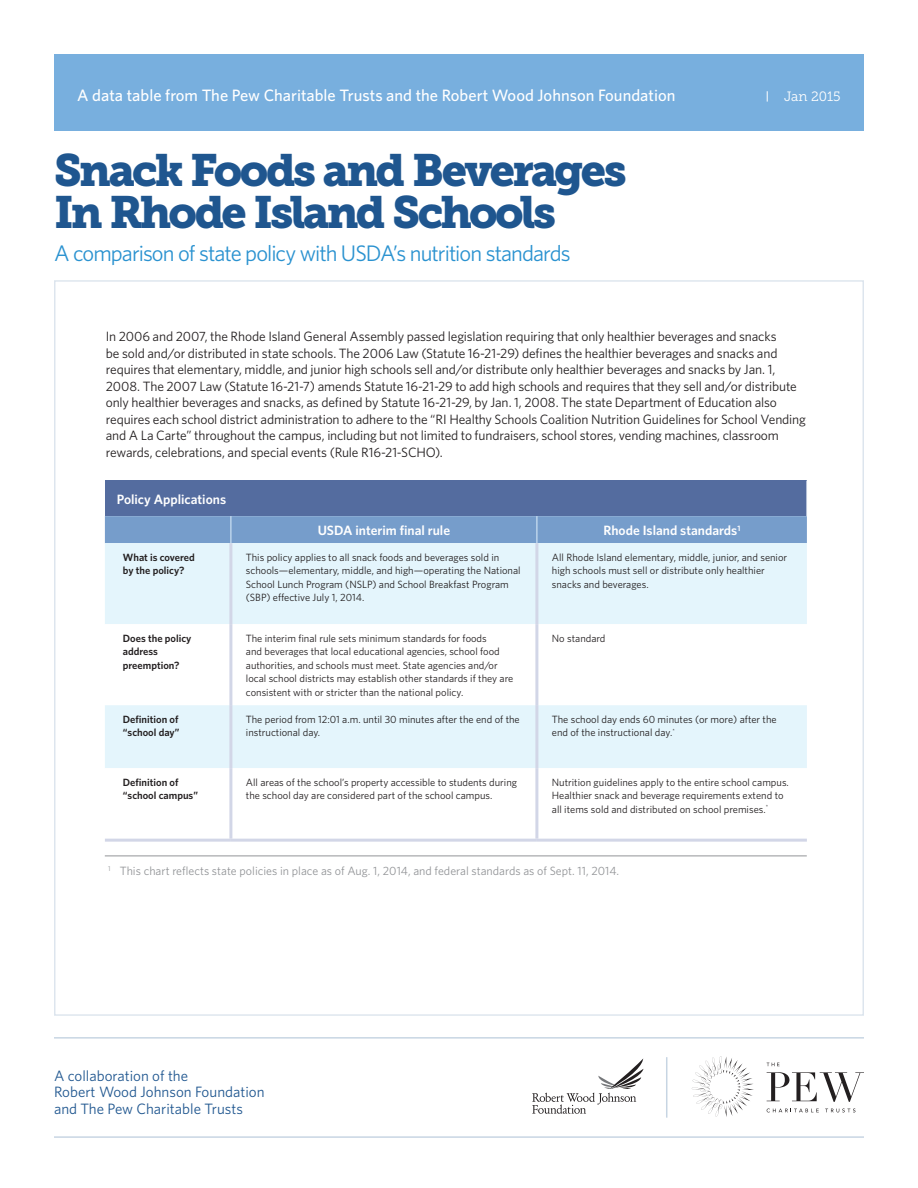
<style>
.page{position:relative;width:918px;height:1188px;background:#fff}
.page>*{position:absolute;margin:0;border:0;box-sizing:border-box;transform-origin:0 0}
.t1{font:45px/42px "Museo Slab 900";letter-spacing:-.06em;color:#1f568f}
.t2{font:22.5px "Whitney";letter-spacing:-.04em;color:#2a92d0}
.t3{font:500 16.5px "Whitney";color:#fff}
.t4{font:15px/16.5px "Whitney";color:#1f568f}
.t5{font:13.5px/16.5px "Whitney";letter-spacing:-.01em;color:#231f20}
.t6{font:600 13.5px "Whitney";color:#fff}
.t7{font:13.5px "Museo Slab 300";color:#fff}
.t8{font:12px "Whitney";color:#939598}
.t9{font:10.5px/13.5px "Whitney";color:#231f20}
.t10{font:600 10.5px/13.5px "Whitney";color:#231f20}
</style>
<div class="page">
<div style="left:54px;top:54px;width:810px;height:77px;background:#78afde"></div>
<svg style="left:767px;top:1072px;width:97px;height:30px"></svg>
<svg style="left:767px;top:1109px;width:52px;height:3px"></svg>
<svg style="left:825px;top:1109px;width:30px;height:3px"></svg>
<svg style="left:767px;top:1063px;width:13px;height:3px"></svg>
<svg style="left:692px;top:1056px;width:62px;height:61px"></svg>
<hr style="left:54px;top:1037px;width:810px;height:2px;background:#1f568f">
<hr style="left:54px;top:1136px;width:810px;height:2px;background:#1f568f">
<hr style="left:666px;top:1057px;width:1px;height:61px;background:#1f568f">
<div style="left:105px;top:481px;width:702px;height:35px;background:#546c9f"></div>
<div style="left:105px;top:543px;width:702px;height:81px;background:#e4f5fc"></div>
<svg style="left:105px;top:624px;width:702px;height:215px"></svg>
<hr style="left:229px;top:543px;width:3px;height:81px;background:#d2d6e7">
<hr style="left:229px;top:624px;width:3px;height:81px;background:#d2d6e7">
<hr style="left:229px;top:705px;width:3px;height:63px;background:#d2d6e7">
<hr style="left:229px;top:768px;width:3px;height:71px;background:#d2d6e7">
<hr style="left:535px;top:543px;width:3px;height:81px;background:#d2d6e7">
<hr style="left:535px;top:624px;width:3px;height:81px;background:#d2d6e7">
<hr style="left:535px;top:705px;width:3px;height:63px;background:#d2d6e7">
<hr style="left:535px;top:768px;width:3px;height:71px;background:#d2d6e7">
<div style="left:105px;top:516px;width:702px;height:27px;background:#769dcb"></div>
<hr style="left:807px;top:481px;width:1px;height:35px;background:#f8fcfe">
<hr style="left:105px;top:839px;width:126px;height:3px;background:#d2d6e7">
<hr style="left:231px;top:839px;width:306px;height:3px;background:#d2d6e7">
<hr style="left:537px;top:839px;width:270px;height:3px;background:#d2d6e7">
<svg style="left:532px;top:1059px;width:111px;height:55px"></svg>
<hr style="left:105px;top:856px;width:702px;height:1px;background:#939598">
<h3 class="t3" style="left:77px;top:84px;width:600px">A data table from The Pew Charitable Trusts and the Robert Wood Johnson Foundation</h3>
<p class="t7" style="left:784px;top:89px;width:58px">Jan 2015</p>
<h1 class="t1" style="left:54px;top:149px;width:574px">Snack Foods and Beverages<br>In Rhode Island Schools</h1>
<h2 class="t2" style="left:54px;top:238px;width:518px">A comparison of state policy with USDA’s nutrition standards</h2>
<p class="t5" style="left:106px;top:328px;width:702px">In 2006 and 2007, the Rhode Island General Assembly passed legislation requiring that only healthier beverages and snacks<br>be sold and/or distributed in state schools. The 2006 Law (Statute 16-21-29) defines the healthier beverages and snacks and requires that elementary, middle, and junior high schools sell and/or distribute only healthier beverages and snacks by Jan. 1, 2008. The 2007 Law (Statute 16-21-7) amends Statute 16-21-29 to add high schools and requires that they sell and/or distribute only healthier beverages and snacks, as defined by Statute 16-21-29, by Jan. 1, 2008. The state Department of Education also requires each school district administration to adhere to the “RI Healthy Schools Coalition Nutrition Guidelines for School Vending and A La Carte” throughout the campus, including but not limited to fundraisers, school stores, vending machines, classroom rewards, celebrations, and special events (Rule R16-21-SCHO).</p>
<p class="t6" style="left:117px;top:490px;width:111px">Policy Applications</p>
<p class="t6" style="left:318px;top:521px;width:134px">USDA interim final rule</p>
<p class="t6" style="left:603px;top:521px;width:138px">Rhode Island standards<sup>1</sup></p>
<p class="t10" style="left:123px;top:550px;width:74px">What is covered by the policy?</p>
<p class="t9" style="left:246px;top:550px;width:276px">This policy applies to all snack foods and beverages sold in schools—elementary, middle, and high—operating the National School Lunch Program (NSLP) and School Breakfast Program (SBP) effective July 1, 2014.</p>
<p class="t9" style="left:552px;top:550px;width:237px">All Rhode Island elementary, middle, junior, and senior high schools must sell or distribute only healthier snacks and beverages.</p>
<p class="t10" style="left:123px;top:631px;width:70px">Does the policy address preemption?</p>
<p class="t9" style="left:246px;top:631px;width:269px">The interim final rule sets minimum standards for foods<br>and beverages that local educational agencies, school food authorities, and schools must meet. State agencies and/or local school districts may establish other standards if they are consistent with or stricter than the national policy.</p>
<p class="t9" style="left:552px;top:631px;width:55px">No standard</p>
<p class="t10" style="left:123px;top:712px;width:58px">Definition of “school day”</p>
<p class="t9" style="left:246px;top:712px;width:275px">The period from 12:01 a.m. until 30 minutes after the end of the instructional day.</p>
<p class="t9" style="left:552px;top:712px;width:226px">The school day ends 60 minutes (or more) after the end of the instructional day.<sup>*</sup></p>
<p class="t10" style="left:123px;top:775px;width:77px">Definition of “school campus”</p>
<p class="t9" style="left:246px;top:775px;width:273px">All areas of the school’s property accessible to students during the school day are considered part of the school campus.</p>
<p class="t9" style="left:552px;top:775px;width:239px">Nutrition guidelines apply to the entire school campus.<br>Healthier snack and beverage requirements extend to all items sold and distributed on school premises.<sup>*</sup></p>
<p class="t8" style="left:108px;top:863px;width:513px"><sup>1</sup> This chart reflects state policies in place as of Aug. 1, 2014, and federal standards as of Sept. 11, 2014.</p>
<h3 class="t4" style="left:54px;top:1067px;width:212px">A collaboration of the<br>Robert Wood Johnson Foundation and The Pew Charitable Trusts</h3>
</div>
